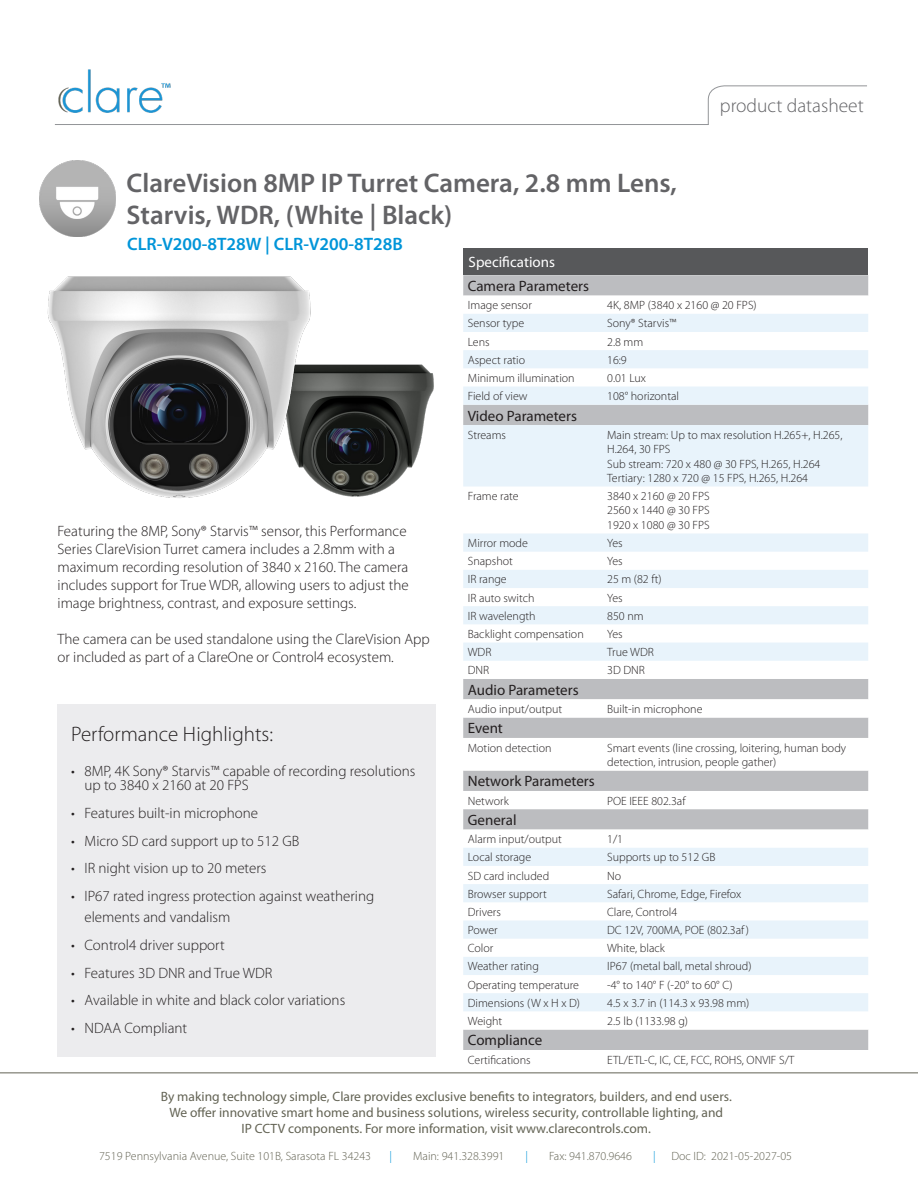
<style>
.page{position:relative;width:918px;height:1188px;background:#fff}
.page>*{position:absolute;margin:0;border:0;box-sizing:border-box;transform-origin:0 0}
.t1{font:600 27px "Myriad Pro";color:#636366}
.t2{font:300 21px "Myriad Pro";color:#231f20}
.t3{font:300 19.5px "Myriad Pro";color:#636366}
.t4{font:600 18px "Myriad Pro";color:#0095d9}
.t5{font:300 15px/18px "Myriad Pro";color:#231f20}
.t6{font:15px "Myriad Pro";color:#231f20}
.Table_Body__black{font:15px "Myriad Pro";color:#fff}
.t7{font:13.5px "Myriad Pro";color:#636354}
.Table_Body__black-2{font:300 12px/14.4px "Myriad Pro";color:#231f20}
.t8{font:300 12px "Myriad Pro";color:#636354}
.t9{font:300 12px "Myriad Pro";color:#0095d9}
</style>
<div class="page">
<hr style="left:0;top:1072px;width:918px;height:1px;background:#636354">
<img style="left:40px;top:161px;width:76px;height:75px">
<hr style="left:55px;top:124px;width:654px;height:1px;background:#939598">
<svg style="left:708px;top:85px;width:159px;height:40px"></svg>
<img style="left:58px;top:69px;width:113px;height:44px">
<div style="left:463px;top:248px;width:405px;height:27px;background:#57585a"></div>
<svg style="left:463px;top:275px;width:405px;height:21px;background:#bebfc2"></svg>
<div style="left:463px;top:1029px;width:405px;height:21px;background:#bcbdc0"></div>
<svg style="left:463px;top:314px;width:405px;height:697px"></svg>
<div style="left:58px;top:704px;width:378px;height:353px;background:#ececee"></div>
<img style="left:314px;top:364px;width:120px;height:133px">
<img style="left:47px;top:276px;width:267px;height:222px">
<p class="t1" style="left:127px;top:166px;width:552px">ClareVision 8MP IP Turret Camera, 2.8 mm Lens,</p>
<p class="t1" style="left:127px;top:198px;width:327px">Starvis, WDR, (White | Black)</p>
<p class="t4" style="left:127px;top:232px;width:277px">CLR-V200-8T28W | CLR-V200-8T28B</p>
<p class="t3" style="left:720px;top:94px;width:145px">product datasheet</p>
<p class="t5" style="left:58px;top:522px;width:353px">Featuring the 8MP, Sony® Starvis™ sensor, this Performance Series ClareVision Turret camera includes a 2.8mm with a maximum recording resolution of 3840 x 2160. The camera includes support for True WDR, allowing users to adjust the image brightness, contrast, and exposure settings.</p>
<p class="t5" style="left:58px;top:630px;width:374px">The camera can be used standalone using the ClareVision App or included as part of a ClareOne or Control4 ecosystem.</p>
<p class="t2" style="left:71px;top:722px;width:203px">Performance Highlights:</p>
<p class="t5" style="left:85px;top:763px;width:332px;line-height:14.4px;text-indent:-14px">• 8MP, 4K Sony® Starvis™ capable of recording resolutions up to 3840 x 2160 at 20 FPS</p>
<p class="t5" style="left:71px;top:804px;width:188px">• Features built-in microphone</p>
<p class="t5" style="left:71px;top:831px;width:230px">• Micro SD card support up to 512 GB</p>
<p class="t5" style="left:71px;top:859px;width:197px">• IR night vision up to 20 meters</p>
<p class="t5" style="left:85px;top:885px;width:291px;line-height:21px;text-indent:-14px">• IP67 rated ingress protection against weathering elements and vandalism</p>
<p class="t5" style="left:71px;top:936px;width:155px">• Control4 driver support</p>
<p class="t5" style="left:71px;top:963px;width:203px">• Features 3D DNR and True WDR</p>
<p class="t5" style="left:71px;top:991px;width:276px">• Available in white and black color variations</p>
<p class="t5" style="left:71px;top:1019px;width:118px">• NDAA Compliant</p>
<p class="Table_Body__black" style="left:469px;top:253px;width:88px">Specifications</p>
<p class="t6" style="left:468px;top:277px;width:123px">Camera Parameters</p>
<p class="Table_Body__black-2" style="left:468px;top:298px;width:66px">Image sensor</p>
<p class="Table_Body__black-2" style="left:607px;top:298px;width:151px">4K, 8MP (3840 x 2160 @ 20 FPS)</p>
<p class="Table_Body__black-2" style="left:468px;top:316px;width:58px">Sensor type</p>
<p class="Table_Body__black-2" style="left:607px;top:316px;width:71px">Sony® Starvis™</p>
<p class="Table_Body__black-2" style="left:468px;top:334px;width:23px">Lens</p>
<p class="Table_Body__black-2" style="left:607px;top:334px;width:38px">2.8 mm</p>
<p class="Table_Body__black-2" style="left:468px;top:352px;width:59px">Aspect ratio</p>
<p class="Table_Body__black-2" style="left:607px;top:352px;width:21px">16:9</p>
<p class="Table_Body__black-2" style="left:468px;top:371px;width:108px">Minimum illumination</p>
<p class="Table_Body__black-2" style="left:607px;top:371px;width:40px">0.01 Lux</p>
<p class="Table_Body__black-2" style="left:468px;top:389px;width:61px">Field of view</p>
<p class="Table_Body__black-2" style="left:607px;top:389px;width:73px">108° horizontal</p>
<p class="t6" style="left:468px;top:406px;width:111px">Video Parameters</p>
<p class="Table_Body__black-2" style="left:468px;top:427px;width:40px">Streams</p>
<p class="Table_Body__black-2" style="left:607px;top:427px;width:237px">Main stream: Up to max resolution H.265+, H.265, H.264, 30 FPS<br>Sub stream: 720 x 480 @ 30 FPS, H.265, H.264<br>Tertiary: 1280 x 720 @ 15 FPS, H.265, H.264</p>
<p class="Table_Body__black-2" style="left:468px;top:489px;width:52px">Frame rate</p>
<p class="Table_Body__black-2" style="left:607px;top:489px;width:104px;text-align:justify">3840 x 2160 @ 20 FPS 2560 x 1440 @ 30 FPS 1920 x 1080 @ 30 FPS</p>
<p class="Table_Body__black-2" style="left:468px;top:536px;width:62px">Mirror mode</p>
<p class="Table_Body__black-2" style="left:607px;top:536px;width:17px">Yes</p>
<p class="Table_Body__black-2" style="left:468px;top:554px;width:47px">Snapshot</p>
<p class="Table_Body__black-2" style="left:607px;top:554px;width:17px">Yes</p>
<p class="Table_Body__black-2" style="left:468px;top:572px;width:40px">IR range</p>
<p class="Table_Body__black-2" style="left:607px;top:572px;width:56px">25 m (82 ft)</p>
<p class="Table_Body__black-2" style="left:468px;top:590px;width:68px">IR auto switch</p>
<p class="Table_Body__black-2" style="left:607px;top:590px;width:17px">Yes</p>
<p class="Table_Body__black-2" style="left:468px;top:608px;width:69px">IR wavelength</p>
<p class="Table_Body__black-2" style="left:607px;top:608px;width:38px">850 nm</p>
<p class="Table_Body__black-2" style="left:468px;top:627px;width:117px">Backlight compensation</p>
<p class="Table_Body__black-2" style="left:607px;top:627px;width:17px">Yes</p>
<p class="Table_Body__black-2" style="left:468px;top:645px;width:25px">WDR</p>
<p class="Table_Body__black-2" style="left:607px;top:645px;width:48px">True WDR</p>
<p class="Table_Body__black-2" style="left:468px;top:663px;width:23px">DNR</p>
<p class="Table_Body__black-2" style="left:607px;top:663px;width:39px">3D DNR</p>
<p class="t6" style="left:468px;top:680px;width:112px">Audio Parameters</p>
<p class="Table_Body__black-2" style="left:468px;top:702px;width:96px">Audio input/output</p>
<p class="Table_Body__black-2" style="left:607px;top:702px;width:97px">Built-in microphone</p>
<p class="t6" style="left:468px;top:719px;width:37px">Event</p>
<p class="Table_Body__black-2" style="left:468px;top:740px;width:85px">Motion detection</p>
<p class="Table_Body__black-2" style="left:607px;top:740px;width:241px">Smart events (line crossing, loitering, human body detection, intrusion, people gather)</p>
<p class="t6" style="left:468px;top:772px;width:128px">Network Parameters</p>
<p class="Table_Body__black-2" style="left:468px;top:793px;width:42px">Network</p>
<p class="Table_Body__black-2" style="left:607px;top:793px;width:80px">POE IEEE 802.3af</p>
<p class="t6" style="left:468px;top:811px;width:50px">General</p>
<p class="Table_Body__black-2" style="left:468px;top:832px;width:96px">Alarm input/output</p>
<p class="Table_Body__black-2" style="left:607px;top:832px;width:17px">1/1</p>
<p class="Table_Body__black-2" style="left:468px;top:850px;width:65px">Local storage</p>
<p class="Table_Body__black-2" style="left:607px;top:850px;width:110px">Supports up to 512 GB</p>
<p class="Table_Body__black-2" style="left:468px;top:868px;width:83px">SD card included</p>
<p class="Table_Body__black-2" style="left:607px;top:868px;width:16px">No</p>
<p class="Table_Body__black-2" style="left:468px;top:886px;width:80px">Browser support</p>
<p class="Table_Body__black-2" style="left:607px;top:886px;width:136px">Safari, Chrome, Edge, Firefox</p>
<p class="Table_Body__black-2" style="left:468px;top:905px;width:35px">Drivers</p>
<p class="Table_Body__black-2" style="left:607px;top:905px;width:72px">Clare, Control4</p>
<p class="Table_Body__black-2" style="left:468px;top:923px;width:31px">Power</p>
<p class="Table_Body__black-2" style="left:607px;top:923px;width:143px">DC 12V, 700MA, POE (802.3af )</p>
<p class="Table_Body__black-2" style="left:468px;top:941px;width:27px">Color</p>
<p class="Table_Body__black-2" style="left:607px;top:941px;width:59px">White, black</p>
<p class="Table_Body__black-2" style="left:468px;top:959px;width:73px">Weather rating</p>
<p class="Table_Body__black-2" style="left:607px;top:959px;width:146px">IP67 (metal ball, metal shroud)</p>
<p class="Table_Body__black-2" style="left:468px;top:977px;width:113px">Operating temperature</p>
<p class="Table_Body__black-2" style="left:607px;top:977px;width:127px">-4° to 140° F (-20° to 60° C)</p>
<p class="Table_Body__black-2" style="left:468px;top:995px;width:114px">Dimensions (W x H x D)</p>
<p class="Table_Body__black-2" style="left:607px;top:995px;width:144px">4.5 x 3.7 in (114.3 x 93.98 mm)</p>
<p class="Table_Body__black-2" style="left:468px;top:1014px;width:36px">Weight</p>
<p class="Table_Body__black-2" style="left:607px;top:1014px;width:82px">2.5 lb (1133.98 g)</p>
<p class="t6" style="left:468px;top:1031px;width:76px">Compliance</p>
<p class="Table_Body__black-2" style="left:468px;top:1052px;width:64px">Certifications</p>
<p class="Table_Body__black-2" style="left:607px;top:1052px;width:189px">ETL/ETL-C, IC, CE, FCC, ROHS, ONVIF S/T</p>
<p class="t7" style="left:161px;top:1088px;width:573px">By making technology simple, Clare provides exclusive benefits to integrators, builders, and end users.</p>
<p class="t7" style="left:169px;top:1104px;width:555px">We offer innovative smart home and business solutions, wireless security, controllable lighting, and</p>
<p class="t7" style="left:242px;top:1121px;width:411px">IP CCTV components. For more information, visit www.clarecontrols.com.</p>
<p class="t8" style="left:99px;top:1149px;width:274px">7519 Pennsylvania Avenue, Suite 101B, Sarasota FL 34243</p>
<p class="t9" style="left:390px;top:1149px;width:4px">|</p>
<p class="t8" style="left:413px;top:1149px;width:93px">Main: 941.328.3991</p>
<p class="t9" style="left:525px;top:1149px;width:4px">|</p>
<p class="t8" style="left:549px;top:1149px;width:85px">Fax: 941.870.9646</p>
<p class="t9" style="left:653px;top:1149px;width:4px">|</p>
<p class="t8" style="left:671px;top:1149px;width:122px">Doc ID: 2021-05-2027-05</p>
</div>
